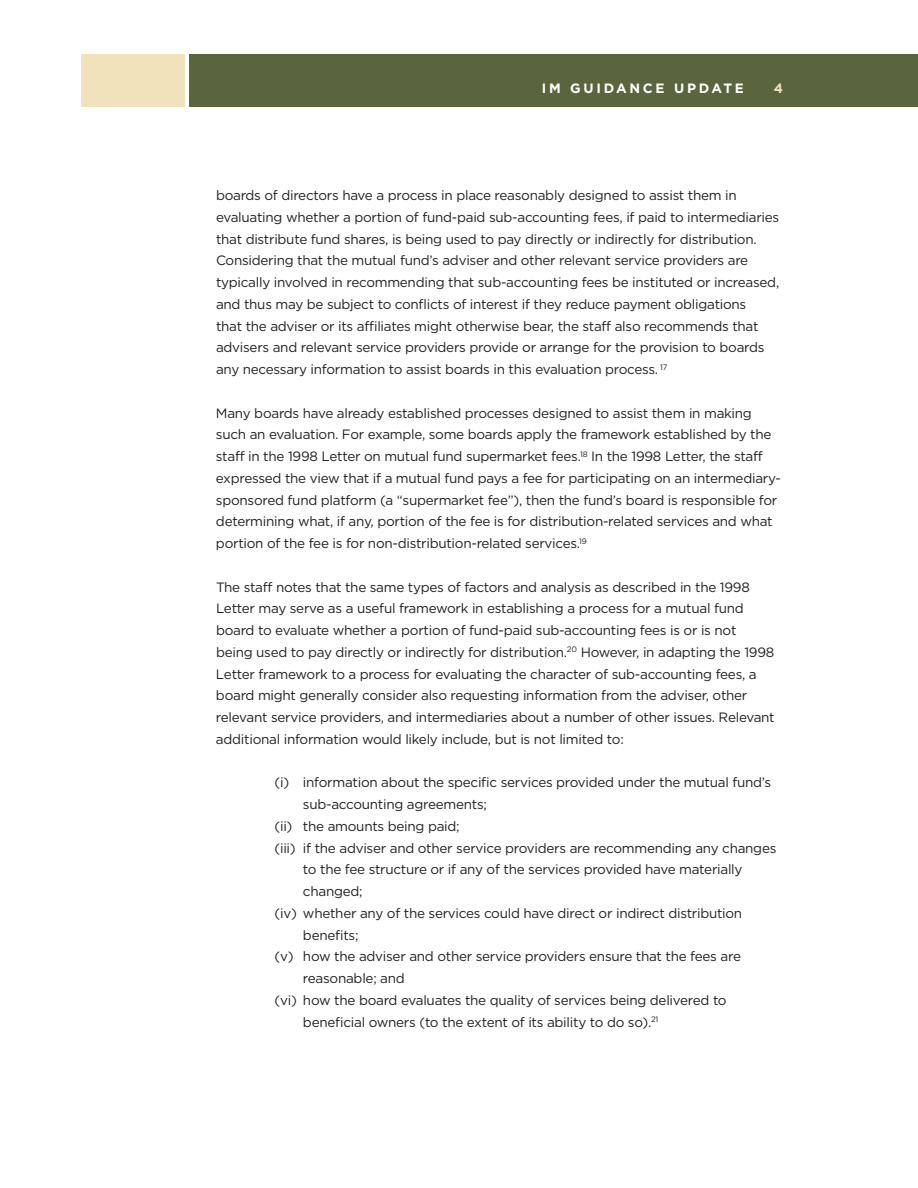
<style>
.page{position:relative;width:918px;height:1188px;background:#fff}
.page>*{position:absolute;margin:0;border:0;box-sizing:border-box;transform-origin:0 0}
.t1{font:13.5px/21.8px "Gotham HTF";letter-spacing:-.02em;color:#231f20}
.t2{font:700 13.5px "Gotham HTF";letter-spacing:.2em;color:#fff}
.t3{font:700 13.5px "Gotham HTF";color:#f1e2bc}
</style>
<div class="page">
<div style="left:81px;top:54px;width:104px;height:53px;background:#f1e2bc"></div>
<div style="left:189px;top:54px;width:729px;height:53px;background:#5a653e"></div>
<p class="t2" style="left:542px;top:80px;width:204px">IM GUIDANCE UPDATE</p>
<p class="t3" style="left:774px;top:80px;width:11px">4</p>
<p class="t1" style="left:216px;top:184px;width:565px">boards of directors have a process in place reasonably designed to assist them in evaluating whether a portion of fund-paid sub-accounting fees, if paid to intermediaries that distribute fund shares, is being used to pay directly or indirectly for distribution.<br>Considering that the mutual fund’s adviser and other relevant service providers are typically involved in recommending that sub-accounting fees be instituted or increased, and thus may be subject to conflicts of interest if they reduce payment obligations<br>that the adviser or its affiliates might otherwise bear, the staff also recommends that advisers and relevant service providers provide or arrange for the provision to boards any necessary information to assist boards in this evaluation process. <sup>17</sup></p>
<p class="t1" style="left:216px;top:402px;width:567px">Many boards have already established processes designed to assist them in making such an evaluation. For example, some boards apply the framework established by the staff in the 1998 Letter on mutual fund supermarket fees.<sup>18</sup> In the 1998 Letter, the staff expressed the view that if a mutual fund pays a fee for participating on an intermediary&shy;sponsored fund platform (a “supermarket fee”), then the fund’s board is responsible for determining what, if any, portion of the fee is for distribution-related services and what portion of the fee is for non-distribution-related services.<sup>19</sup></p>
<p class="t1" style="left:216px;top:576px;width:560px">The staff notes that the same types of factors and analysis as described in the 1998<br>Letter may serve as a useful framework in establishing a process for a mutual fund board to evaluate whether a portion of fund-paid sub-accounting fees is or is not being used to pay directly or indirectly for distribution.<sup>20</sup> However, in adapting the 1998<br>Letter framework to a process for evaluating the character of sub-accounting fees, a board might generally consider also requesting information from the adviser, other relevant service providers, and intermediaries about a number of other issues. Relevant additional information would likely include, but is not limited to:</p>
<p class="t1" style="left:274px;top:772px;width:498px">(i) information about the specific services provided under the mutual fund’s</p>
<p class="t1" style="left:303px;top:793px;width:185px">sub-accounting agreements;</p>
<p class="t1" style="left:274px;top:815px;width:187px">(ii) the amounts being paid;</p>
<p class="t1" style="left:274px;top:837px;width:503px">(iii) if the adviser and other service providers are recommending any changes</p>
<p class="t1" style="left:303px;top:859px;width:441px">to the fee structure or if any of the services provided have materially</p>
<p class="t1" style="left:303px;top:880px;width:61px">changed;</p>
<p class="t1" style="left:274px;top:902px;width:469px">(iv) whether any of the services could have direct or indirect distribution</p>
<p class="t1" style="left:303px;top:924px;width:57px">benefits;</p>
<p class="t1" style="left:274px;top:946px;width:468px">(v) how the adviser and other service providers ensure that the fees are</p>
<p class="t1" style="left:303px;top:967px;width:103px">reasonable; and</p>
<p class="t1" style="left:274px;top:989px;width:454px">(vi) how the board evaluates the quality of services being delivered to</p>
<p class="t1" style="left:303px;top:1011px;width:357px">beneficial owners (to the extent of its ability to do so).<sup>21</sup></p>
</div>
